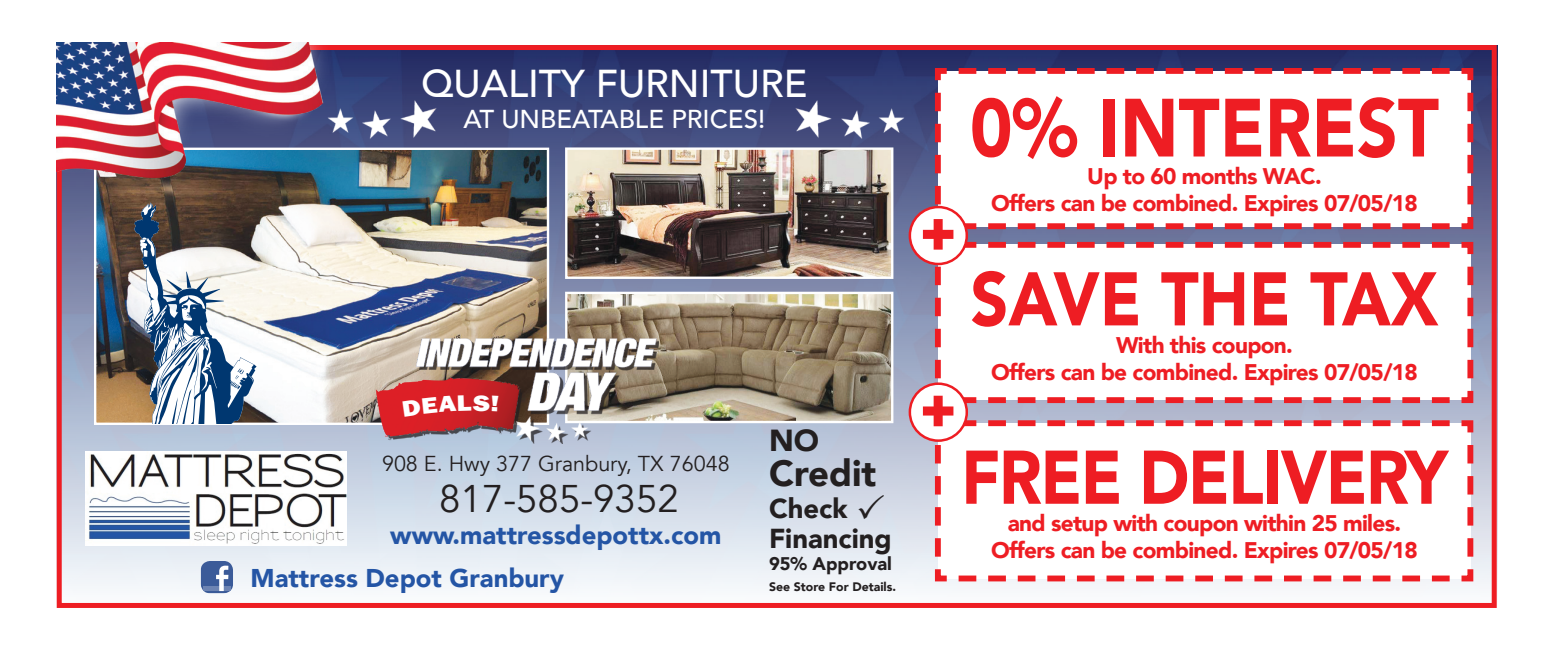
<style>
.page{position:relative;width:1553px;height:653px;background:#fff}
.page>*{position:absolute;margin:0;border:0;box-sizing:border-box;transform-origin:0 0}
.t1{font:900 81.5px "Avenir";color:#ee1d23;scale:.88 1}
.t2{font:900 75px "Avenir";letter-spacing:-.02em;color:#ee1d23;scale:.88 1}
.t3{font:900 75px "Avenir";color:#ee1d23;scale:.88 1}
.t4{font:900 57.25px "Arial";color:#ee1d23}
.t5{font:500 38.75px "Avenir";color:#fff}
.t6{font:38.5px "Avenir";color:#231f20}
.t7{font:900 36.5px "Avenir";color:#231f20}
.t8{font:900 30.5px "Avenir";color:#231f20}
.t9{font:900 27.25px/29.8px "Avenir";color:#231f20}
.t10{font:900 25.75px "Avenir";color:#2455a5}
.t11{font:500 25.75px "Avenir";color:#fff}
.t12{font:900 22.5px/27px "Avenir";letter-spacing:-.03em;color:#ee1d23;text-align:center}
.t13{font:21.5px "Avenir";color:#231f20}
.t14{font:900 18.25px "Avenir";color:#231f20}
.t15{font:900 12.25px "Avenir";color:#231f20}
</style>
<div class="page">
<img style="left:63px;top:45px;width:1434px;height:563px">
<img style="left:85px;top:451px;width:262px;height:94px">
<div style="left:57px;top:45px;width:1439px;height:563px;border:5px solid #ee1d23"></div>
<svg style="left:932px;top:65px;width:544px;height:167px"></svg>
<svg style="left:932px;top:239px;width:544px;height:167px"></svg>
<svg style="left:932px;top:417px;width:544px;height:167px"></svg>
<img style="left:568px;top:295px;width:322px;height:125px">
<div style="left:565px;top:292px;width:328px;height:131px;border:2px solid #fff"></div>
<img style="left:568px;top:150px;width:322px;height:126px">
<div style="left:565px;top:147px;width:328px;height:132px;border:2px solid #fff"></div>
<img style="left:97px;top:150px;width:449px;height:272px">
<div style="left:910px;top:207px;width:56px;height:57px;background:#fff;border-radius:50%"></div>
<div style="left:908px;top:206px;width:60px;height:59px;border:2px solid #ee1d23;border-radius:50%"></div>
<svg style="left:201px;top:561px;width:32px;height:32px"></svg>
<div style="left:910px;top:383px;width:56px;height:57px;background:#fff;border-radius:50%"></div>
<div style="left:908px;top:382px;width:60px;height:60px;border:2px solid #ee1d23;border-radius:50%"></div>
<img style="left:56px;top:43px;width:404px;height:197px">
<img style="left:793px;top:97px;width:116px;height:52px">
<img style="left:323px;top:97px;width:116px;height:52px">
<svg style="left:134px;top:202px;width:123px;height:221px"></svg>
<img style="left:366px;top:325px;width:293px;height:119px">
<svg style="left:858px;top:493px;width:26px;height:25px"></svg>
<svg style="left:402px;top:395px;width:96px;height:21px;background:#d11f26"></svg>
<h3 class="t5" style="left:421px;top:50px;width:388px">QUALITY FURNITURE</h3>
<p class="t11" style="left:463px;top:97px;width:303px">AT UNBEATABLE PRICES!</p>
<p class="t13" style="left:382px;top:450px;width:349px">908 E. Hwy 377 Granbury, TX 76048</p>
<h3 class="t6" style="left:439px;top:476px;width:241px">817-585-9352</h3>
<p class="t10" style="left:390px;top:513px;width:332px">www.mattressdepottx.com</p>
<p class="t10" style="left:250px;top:555px;width:315px">Mattress Depot Granbury</p>
<h3 class="t8" style="left:769px;top:414px;width:52px">NO</h3>
<h3 class="t7" style="left:769px;top:441px;width:109px">Credit</h3>
<p class="t9" style="left:769px;top:493px;width:124px">Check<br>Financing</p>
<p class="t14" style="left:769px;top:547px;width:124px">95% Approval</p>
<p class="t15" style="left:769px;top:576px;width:128px">See Store For Details.</p>
<h3 class="t4" style="left:919px;top:193px;width:39px">+</h3>
<h3 class="t4" style="left:919px;top:369px;width:39px">+</h3>
<h1 class="t1" style="left:970px;top:58px;width:534px">0% INTEREST</h1>
<p class="t12" style="left:991px;top:162px;width:428px">Up to 60 months WAC.<br>Offers can be combined. Expires 07/05/18</p>
<h2 class="t3" style="left:970px;top:235px;width:533px">SAVE THE TAX</h2>
<p class="t12" style="left:991px;top:330px;width:428px">With this coupon.<br>Offers can be combined. Expires 07/05/18</p>
<h2 class="t2" style="left:961px;top:413px;width:554px">FREE DELIVERY</h2>
<p class="t12" style="left:991px;top:509px;width:428px">and setup with coupon within 25 miles.<br>Offers can be combined. Expires 07/05/18</p>
</div>
